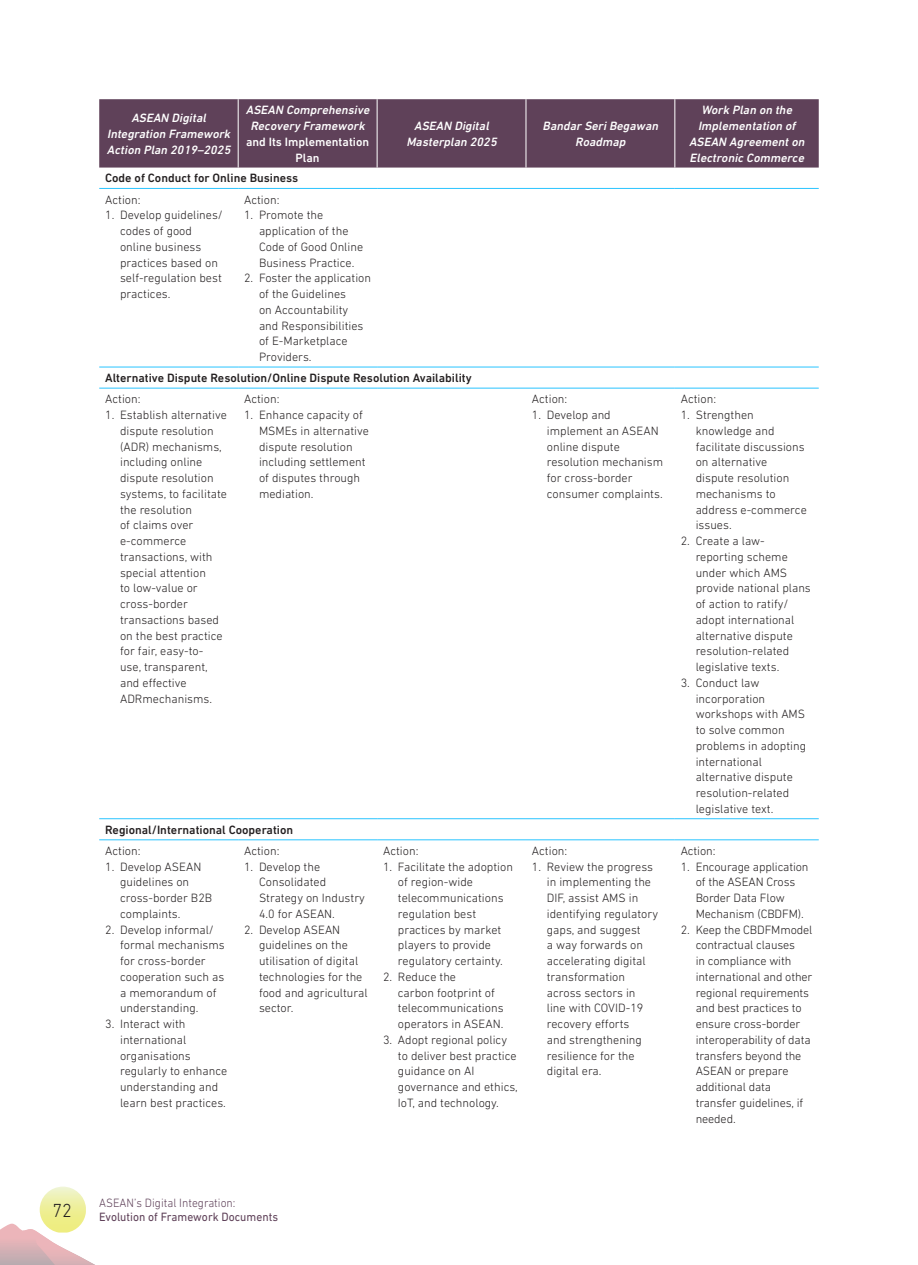
<style>
.page{position:relative;width:918px;height:1265px;background:#fff}
.page>*{position:absolute;margin:0;border:0;box-sizing:border-box;transform-origin:0 0}
.t1{font:300 19.25px "DIN Next LT Pro";color:#231f20;scale:.95 1}
.t2{font:300 12.25px/15.8px "DIN Next LT Pro";color:#231f20}
.t3{font:italic 500 12.25px/15.8px "DIN Next LT Pro";color:#fff;text-align:center}
.t4{font:500 12.25px "DIN Next LT Pro";color:#231f20}
.t5{font:12.25px "DIN Next LT Pro";color:#5f4159;scale:.95 1}
.t6{font:300 12.25px "DIN Next LT Pro";color:#5f4159;scale:.95 1}
.s1{font-style:normal}
</style>
<div class="page">
<div style="left:99px;top:99px;width:720px;height:69px;background:#5f4159"></div>
<hr style="left:238px;top:99px;width:1px;height:69px;background:#fff">
<hr style="left:377px;top:99px;width:1px;height:69px;background:#fff">
<hr style="left:525px;top:99px;width:1px;height:69px;background:#fff">
<hr style="left:674px;top:99px;width:1px;height:69px;background:#fff">
<hr style="left:99px;top:367px;width:139px;height:1px;background:#29c4ff">
<hr style="left:238px;top:367px;width:139px;height:1px;background:#29c4ff">
<hr style="left:377px;top:367px;width:149px;height:1px;background:#29c4ff">
<hr style="left:526px;top:367px;width:149px;height:1px;background:#29c4ff">
<hr style="left:675px;top:367px;width:144px;height:1px;background:#29c4ff">
<hr style="left:99px;top:818px;width:139px;height:1px;background:#29c4ff">
<hr style="left:238px;top:818px;width:139px;height:1px;background:#29c4ff">
<hr style="left:377px;top:818px;width:149px;height:1px;background:#29c4ff">
<hr style="left:526px;top:818px;width:149px;height:1px;background:#29c4ff">
<hr style="left:675px;top:818px;width:144px;height:1px;background:#29c4ff">
<hr style="left:99px;top:188px;width:139px;height:1px;background:#29c4ff">
<hr style="left:238px;top:188px;width:139px;height:1px;background:#29c4ff">
<hr style="left:377px;top:188px;width:149px;height:1px;background:#29c4ff">
<hr style="left:526px;top:188px;width:149px;height:1px;background:#29c4ff">
<hr style="left:675px;top:188px;width:144px;height:1px;background:#29c4ff">
<hr style="left:99px;top:388px;width:139px;height:1px;background:#29c4ff">
<hr style="left:238px;top:388px;width:139px;height:1px;background:#29c4ff">
<hr style="left:377px;top:388px;width:149px;height:1px;background:#29c4ff">
<hr style="left:526px;top:388px;width:149px;height:1px;background:#29c4ff">
<hr style="left:675px;top:388px;width:144px;height:1px;background:#29c4ff">
<hr style="left:99px;top:840px;width:139px;height:1px;background:#29c4ff">
<hr style="left:238px;top:840px;width:139px;height:1px;background:#29c4ff">
<hr style="left:377px;top:840px;width:149px;height:1px;background:#29c4ff">
<hr style="left:526px;top:840px;width:149px;height:1px;background:#29c4ff">
<hr style="left:675px;top:840px;width:144px;height:1px;background:#29c4ff">
<svg style="left:0;top:1187px;width:95px;height:78px"></svg>
<p class="t3" style="left:107px;top:110px;width:128px">ASEAN Digital<br>Integration Framework<br>Action Plan 2019–2025</p>
<p class="t3" style="left:246px;top:102px;width:128px">ASEAN Comprehensive<br>Recovery Framework <span class="s1">and Its Implementation<br>Plan</span></p>
<p class="t3" style="left:406px;top:118px;width:95px">ASEAN Digital<br>Masterplan 2025</p>
<p class="t3" style="left:542px;top:118px;width:120px">Bandar SeriBegawan<br>Roadmap</p>
<p class="t4" style="left:105px;top:171px;width:195px">Code of Conduct for Online Business</p>
<p class="t2" style="left:105px;top:191px;width:37px">Action:</p>
<p class="t2" style="left:120px;top:207px;width:104px;text-indent:-15px">1. Develop guidelines/ codes of good online business practices based on self-regulation best practices.</p>
<p class="t2" style="left:244px;top:191px;width:37px">Action:</p>
<p class="t2" style="left:259px;top:207px;width:106px;text-indent:-15px">1. Promote the application of the<br>Code of Good Online<br>Business Practice.</p>
<p class="t2" style="left:259px;top:270px;width:114px;text-indent:-15px">2. Foster the application of the Guidelines<br>on Accountability<br>and Responsibilities of E-Marketplace<br>Providers.</p>
<p class="t4" style="left:105px;top:371px;width:368px">Alternative Dispute Resolution/Online Dispute Resolution Availability</p>
<p class="t2" style="left:105px;top:391px;width:37px">Action:</p>
<p class="t2" style="left:120px;top:407px;width:108px;text-indent:-15px">1. Establish alternative dispute resolution (ADR) mechanisms, including online dispute resolution systems, to facilitate the resolution<br>of claims over e-commerce transactions, with special attention<br>to low-value or cross-border transactions based on the best practice for fair, easy-to&shy;use, transparent, and effective<br>ADRmechanisms.</p>
<p class="t2" style="left:244px;top:391px;width:37px">Action:</p>
<p class="t2" style="left:259px;top:407px;width:111px;text-indent:-15px">1. Enhance capacity of<br>MSMEs in alternative dispute resolution including settlement of disputes through mediation.</p>
<p class="t2" style="left:532px;top:391px;width:37px">Action:</p>
<p class="t2" style="left:547px;top:407px;width:118px;text-indent:-15px">1. Develop and implement an ASEAN online dispute resolution mechanism for cross-border consumer complaints.</p>
<p class="t4" style="left:105px;top:823px;width:190px">Regional/International Cooperation</p>
<p class="t2" style="left:105px;top:843px;width:37px">Action:</p>
<p class="t2" style="left:120px;top:859px;width:94px;text-indent:-15px">1. Develop ASEAN guidelines on cross-border B2B complaints.</p>
<p class="t2" style="left:120px;top:922px;width:106px;text-indent:-15px">2. Develop informal/ formal mechanisms for cross-border cooperation such as a memorandum of understanding.</p>
<p class="t2" style="left:120px;top:1016px;width:109px;text-indent:-15px">3. Interact with international organisations regularly to enhance understanding and learn best practices.</p>
<p class="t2" style="left:244px;top:843px;width:37px">Action:</p>
<p class="t2" style="left:259px;top:859px;width:107px;text-indent:-15px">1. Develop the<br>Consolidated<br>Strategy on Industry<br>4.0 for ASEAN.</p>
<p class="t2" style="left:259px;top:922px;width:110px;text-indent:-15px">2. Develop ASEAN guidelines on the utilisation of digital technologies for the food and agricultural sector.</p>
<p class="t2" style="left:383px;top:843px;width:37px">Action:</p>
<p class="t2" style="left:398px;top:859px;width:117px;text-indent:-15px">1. Facilitate the adoption of region-wide telecommunications regulation best practices by market players to provide regulatory certainty.</p>
<p class="t2" style="left:398px;top:969px;width:107px;text-indent:-15px">2. Reduce the<br>carbon footprint of telecommunications operators in ASEAN.</p>
<p class="t2" style="left:398px;top:1032px;width:121px;text-indent:-15px">3. Adopt regional policy to deliver best practice guidance on AI governance and ethics,<br>IoT, and technology.</p>
<p class="t2" style="left:532px;top:843px;width:37px">Action:</p>
<p class="t2" style="left:547px;top:859px;width:113px;text-indent:-15px">1. Review the progress in implementing the<br>DIF, assist AMS in identifying regulatory gaps, and suggest<br>a way forwards on accelerating digital transformation across sectors in<br>line with COVID-19 recovery efforts<br>and strengthening resilience for the digital era.</p>
<p class="t3" style="left:689px;top:102px;width:120px">Work Plan on the<br>Implementation of<br>ASEAN Agreementon<br>Electronic Commerce</p>
<p class="t2" style="left:681px;top:391px;width:37px">Action:</p>
<p class="t2" style="left:695px;top:407px;width:113px;text-indent:-15px">1. Strengthen knowledge and facilitate discussions on alternative dispute resolution mechanisms to address e-commerce issues.</p>
<p class="t2" style="left:695px;top:533px;width:117px;text-indent:-15px">2. Create a law&shy;reporting scheme under which AMS provide national plans of action to ratify/ adopt international alternative dispute resolution-related legislative texts.</p>
<p class="t2" style="left:695px;top:675px;width:112px;text-indent:-15px">3. Conduct law incorporation workshops with AMS to solve common problems in adopting international alternative dispute resolution-related legislative text.</p>
<p class="t2" style="left:681px;top:843px;width:36px">Action:</p>
<p class="t2" style="left:695px;top:859px;width:114px;text-indent:-15px">1. Encourage application of the ASEAN Cross<br>Border Data Flow<br>Mechanism (CBDFM).</p>
<p class="t2" style="left:695px;top:922px;width:118px;text-indent:-15px">2. Keep the CBDFMmodel contractual clauses<br>in compliance with international and other regional requirements and best practices to ensure cross-border interoperability of data transfers beyond the<br>ASEAN or prepare additional data transfer guidelines, if needed.</p>
<h1 class="t1" style="left:52px;top:1199px;width:22px">72</h1>
<p class="t6" style="left:99px;top:1196px;width:145px">ASEAN’s Digital Integration:</p>
<p class="t5" style="left:99px;top:1210px;width:190px">Evolution of Framework Documents</p>
</div>
